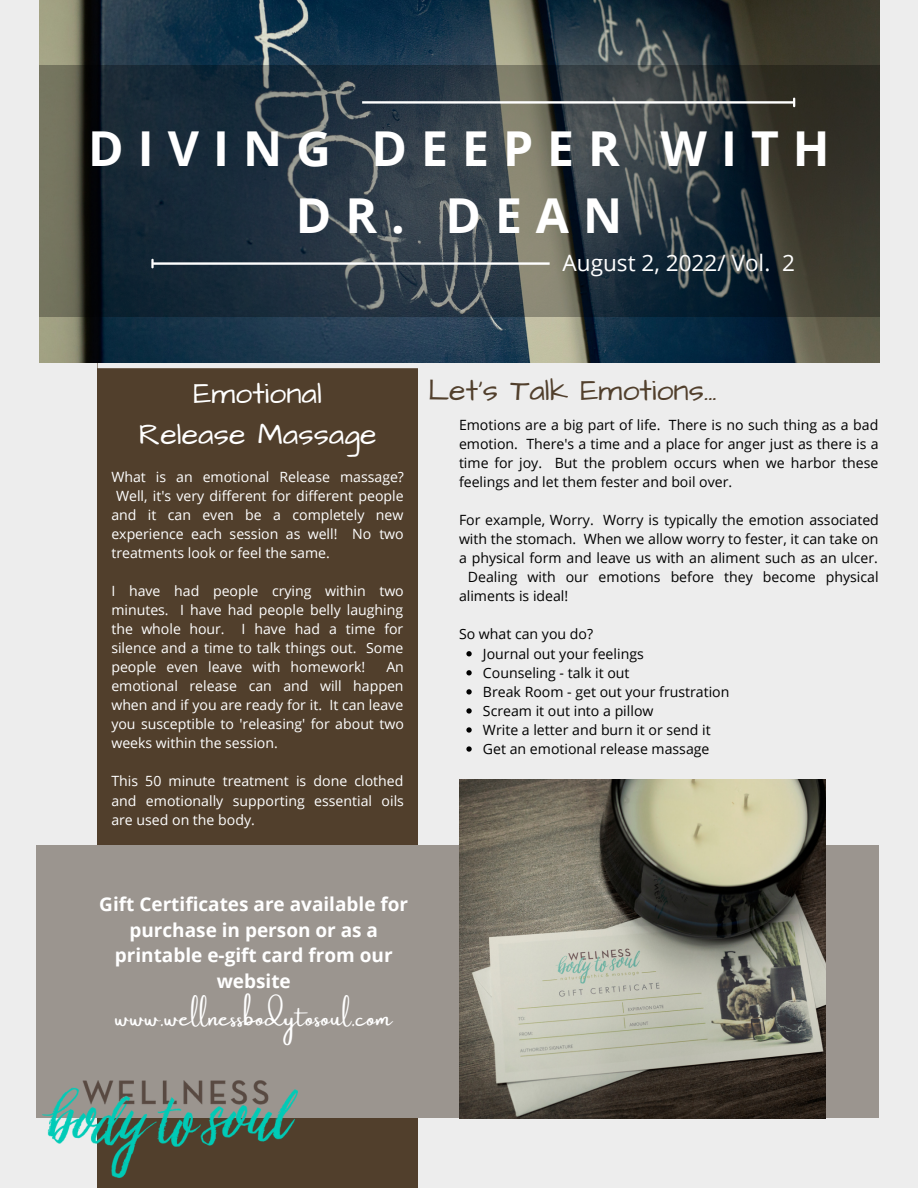
<style>
.page{position:relative;width:918px;height:1188px;background:#ededed}
.page>*{position:absolute;margin:0;border:0;box-sizing:border-box;transform-origin:0 0}
.t1{font:700 48.15px/66.3px "Open Sans";letter-spacing:.29em;color:#fff;text-align:center}
.t2{font:30.45px/41.7px "Architects Daughter";color:#fff;text-align:center}
.t3{font:30.45px "Architects Daughter";color:#513f2c}
.t4{font:25.05px "Amsterdam One";color:#fff}
.t5{font:22.5px "Open Sans";color:#fff}
.t6{font:700 19.05px/25.8px "Open Sans";color:#fff;text-align:center}
.t7{font:14.1px/19px "Open Sans";color:#000}
.t8{font:14.1px/19px "Open Sans";color:#fff;text-align:justify}
</style>
<div class="page">
<div style="left:98px;top:0;width:320px;height:1188px;background:#513f2c"></div>
<div style="left:98px;top:362px;width:320px;height:6px;background:#ededed"></div>
<div style="left:36px;top:846px;width:843px;height:272px;background:#9b958f"></div>
<img style="left:459px;top:780px;width:367px;height:338px">
<img style="left:39px;top:0;width:840px;height:362px">
<svg style="left:39px;top:65px;width:840px;height:252px;background:#313b3f"></svg>
<hr style="left:362px;top:101px;width:432px;height:3px;background:#fff">
<svg style="left:793px;top:98px;width:2px;height:9px"></svg>
<hr style="left:153px;top:262px;width:397px;height:3px;background:#fff">
<svg style="left:151px;top:259px;width:3px;height:9px"></svg>
<img style="left:42px;top:1080px;width:256px;height:97px">
<svg style="left:466px;top:651px;width:6px;height:5px"></svg>
<svg style="left:466px;top:670px;width:6px;height:5px"></svg>
<svg style="left:466px;top:689px;width:6px;height:6px"></svg>
<svg style="left:466px;top:708px;width:6px;height:6px"></svg>
<svg style="left:466px;top:727px;width:6px;height:6px"></svg>
<svg style="left:466px;top:746px;width:6px;height:6px"></svg>
<h1 class="t1" style="left:88px;top:115px;width:743px">DIVING DEEPER WITH<br>DR. DEAN</h1>
<h3 class="t5" style="left:563px;top:247px;width:234px">August 2, 2022/ Vol. 2</h3>
<h2 class="t2" style="left:139px;top:373px;width:239px">Emotional<br>Release Massage</h2>
<p class="t8" style="left:111px;top:467px;width:294px">What is an emotional Release massage?</p>
<p class="t8" style="left:116px;top:486px;width:289px">Well, it's very different for different people</p>
<p class="t8" style="left:111px;top:505px;width:294px">and it can even be a completely new</p>
<p class="t8" style="left:111px;top:524px;width:294px">experience each session as well! No two</p>
<p class="t8" style="left:111px;top:543px;width:220px">treatments look or feel the same.</p>
<p class="t8" style="left:111px;top:581px;width:294px">I have had people crying within two minutes. I have had people belly laughing the whole hour. I have had a time for silence and a time to talk things out. Some people even leave with homework!</p>
<p class="t8" style="left:111px;top:657px;width:294px;text-indent:275px">An emotional release can and will happen when and if you are ready for it. It can leave you susceptible to 'releasing' for about two weeks within the session.</p>
<p class="t8" style="left:111px;top:772px;width:294px">This 50 minute treatment is done clothed and emotionally supporting essential oils are used on the body.</p>
<h2 class="t3" style="left:428px;top:370px;width:290px">Let's Talk Emotions...</h2>
<p class="t7" style="left:459px;top:415px;width:421px;text-align:justify">Emotions are a big part of life. There is no such thing as a bad emotion. There's a time and a place for anger just as there is a time for joy. But the problem occurs when we harbor these feelings and let them fester and boil over.</p>
<p class="t7" style="left:459px;top:510px;width:421px">For example, Worry. Worry is typically the emotion associated</p>
<p class="t7" style="left:459px;top:529px;width:421px">with the stomach. When we allow worry to fester, it can take on</p>
<p class="t7" style="left:459px;top:548px;width:421px">a physical form and leave us with an aliment such as an ulcer.</p>
<p class="t7" style="left:468px;top:567px;width:412px">Dealing with our emotions before they become physical</p>
<p class="t7" style="left:459px;top:586px;width:111px">aliments is ideal!</p>
<p class="t7" style="left:459px;top:625px;width:136px">So what can you do?</p>
<p class="t7" style="left:483px;top:644px;width:248px">Journal out your feelings<br>Counseling - talk it out<br>Break Room - get out your frustration<br>Scream it out into a pillow<br>Write a letter and burn it or send it<br>Get an emotional release massage</p>
<h3 class="t6" style="left:99px;top:890px;width:310px">Gift Certificates are available for purchase in person or as a printable e-gift card from our website</h3>
<h3 class="t4" style="left:115px;top:1003px;width:279px">www.wellnessbodytosoul.com</h3>
</div>
